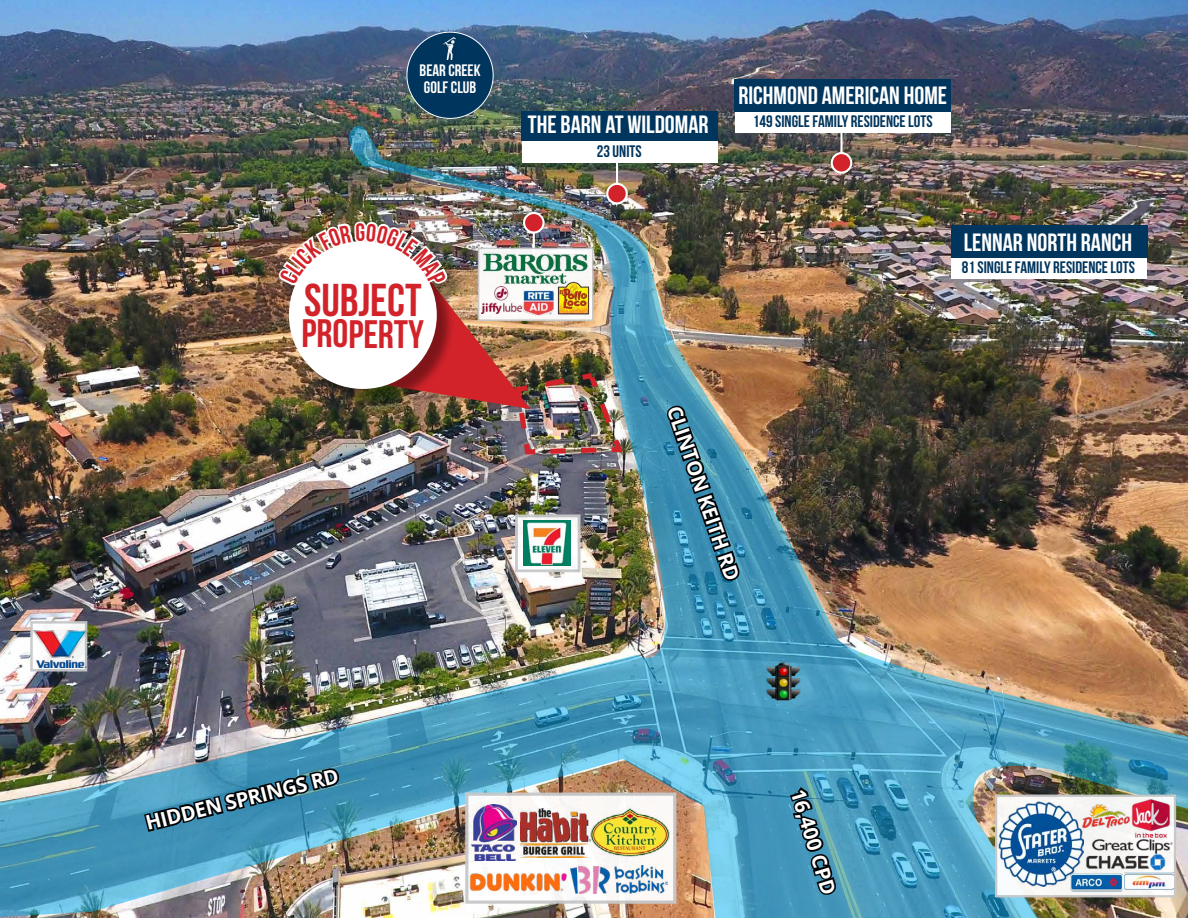
<style>
.page{position:relative;width:1188px;height:918px;background:#fff}
.page>*{position:absolute;margin:0;border:0;box-sizing:border-box;transform-origin:0 0}
.t1{font:46.05px "Bebas Neue";letter-spacing:-.005em;color:#d2232a}
.t2{font:39.75px "Bebas Neue";letter-spacing:-.005em;color:#d2232a}
.t3{font:25.05px "Bebas Neue";color:#fff}
.t4{font:700 20.25px "Open Sans";color:#fff}
.t5{font:16.65px "Bebas Neue";color:#00355d}
.t6{font:16.65px/17.1px "Bebas Neue";color:#fff}
</style>
<div class="page">
<img style="left:0;top:0;width:1188px;height:121px">
<img style="left:0;top:121px;width:1188px;height:797px">
<svg style="left:788px;top:785px;width:50px;height:113px;background:#377188"></svg>
<svg style="left:664px;top:403px;width:78px;height:181px;background:#39758d"></svg>
<svg style="left:142px;top:759px;width:200px;height:75px;background:#3b7893"></svg>
<div style="left:465px;top:793px;width:211px;height:111px;background:#fcf9f7;border:3px solid #c7c8ca"></div>
<img style="left:467px;top:869px;width:100px;height:27px">
<img style="left:471px;top:805px;width:45px;height:56px">
<img style="left:521px;top:808px;width:149px;height:50px">
<img style="left:570px;top:865px;width:98px;height:28px">
<div style="left:30px;top:621px;width:57px;height:50px;background:#fff;border:2px solid #c7c8ca"></div>
<img style="left:34px;top:630px;width:53px;height:37px">
<div style="left:515px;top:514px;width:66px;height:58px;background:#fff;border:3px solid #c7c8ca"></div>
<img style="left:523px;top:520px;width:47px;height:46px">
<img style="left:766px;top:661px;width:37px;height:43px">
<div style="left:951px;top:257px;width:196px;height:22px;background:#fff"></div>
<div style="left:951px;top:225px;width:197px;height:32px;background:#00355d"></div>
<hr style="left:840px;top:119px;width:3px;height:44px;background:#fff">
<div style="left:832px;top:153px;width:19px;height:20px;background:#d2232a;border-radius:50%"></div>
<div style="left:831px;top:152px;width:21px;height:22px;border:2px solid #fff;border-radius:50%"></div>
<div style="left:735px;top:112px;width:216px;height:21px;background:#fff"></div>
<div style="left:734px;top:79px;width:217px;height:33px;background:#00355d"></div>
<div style="left:606px;top:183px;width:22px;height:21px;border:2px solid #fff;border-radius:50%"></div>
<div style="left:522px;top:141px;width:196px;height:21px;background:#fff"></div>
<div style="left:521px;top:111px;width:197px;height:30px;background:#00355d"></div>
<svg style="left:995px;top:795px;width:181px;height:102px;fill:#f5f5f3"></svg>
<img style="left:1084px;top:853px;width:84px;height:19px">
<img style="left:999px;top:802px;width:84px;height:84px">
<img style="left:1080px;top:803px;width:48px;height:26px">
<img style="left:1087px;top:828px;width:88px;height:32px">
<img style="left:1128px;top:796px;width:45px;height:43px">
<img style="left:1070px;top:872px;width:53px;height:19px">
<img style="left:1125px;top:873px;width:48px;height:18px">
<img style="left:275px;top:1px;width:351px;height:462px">
<p class="t6" style="left:420px;top:62px;width:62px">BEAR CREEK<br>GOLF CLUB</p>
<h1 class="t1" style="left:304px;top:275px;width:119px">SUBJECT</h1>
<h2 class="t2" style="left:302px;top:312px;width:124px">PROPERTY</h2>
<h3 class="t3" style="left:528px;top:111px;width:182px">THE BARN AT WILDOMAR</h3>
<p class="t5" style="left:597px;top:142px;width:46px">23 UNITS</p>
<h3 class="t3" style="left:739px;top:82px;width:210px">RICHMOND AMERICAN HOME</h3>
<p class="t5" style="left:753px;top:112px;width:181px">149 SINGLE FAMILY RESIDENCE LOTS</p>
<h3 class="t3" style="left:964px;top:229px;width:170px">LENNAR NORTH RANCH</h3>
<p class="t5" style="left:962px;top:258px;width:175px">81 SINGLE FAMILY RESIDENCE LOTS</p>
<p class="t4" style="left:687px;top:402px;width:184px;rotate:71deg">CLINTON KEITH RD</p>
<p class="t4" style="left:143px;top:809px;width:200px;rotate:-14deg">HIDDEN SPRINGS RD</p>
<p class="t4" style="left:811px;top:785px;width:111px;rotate:73deg">16,400 CPD</p>
</div>
